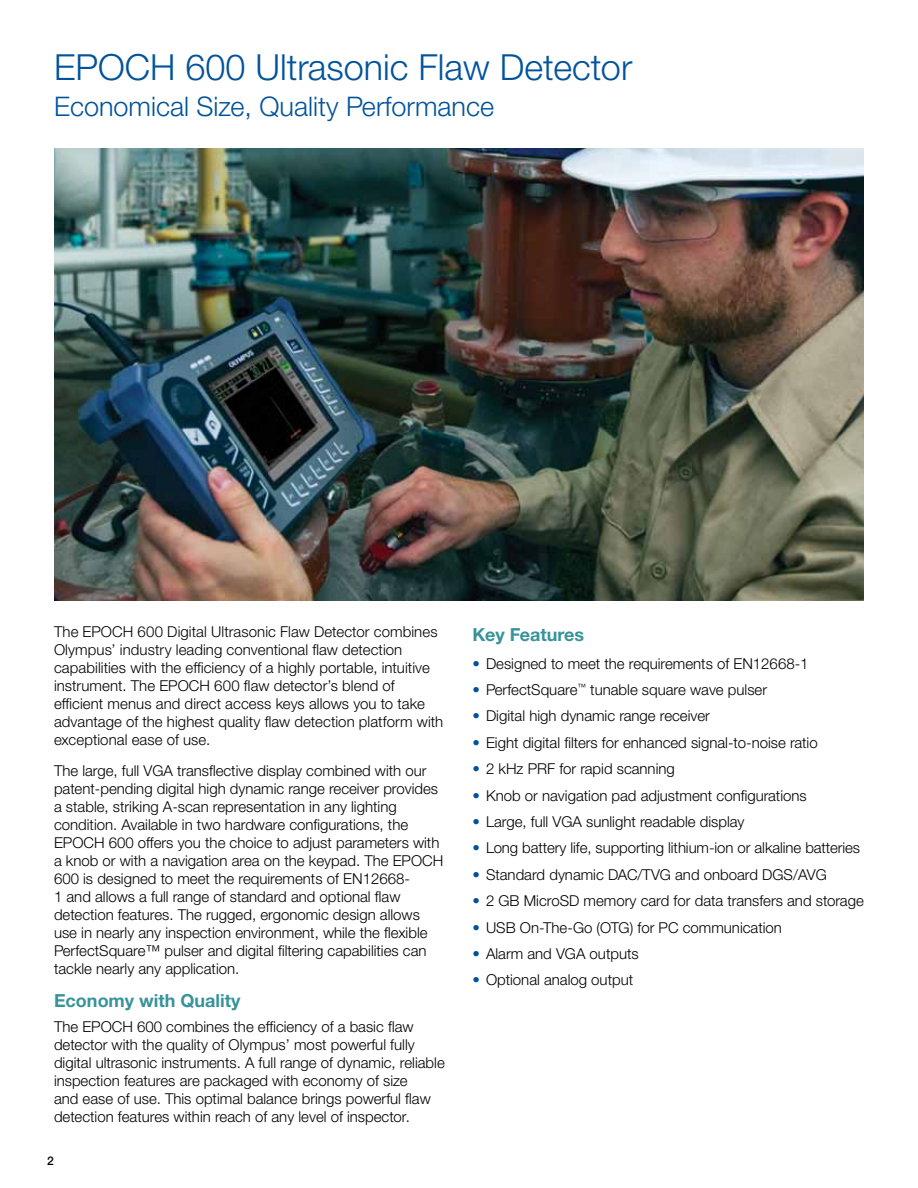
<style>
.page{position:relative;width:918px;height:1188px;background:#fff}
.page>*{position:absolute;margin:0;border:0;box-sizing:border-box;transform-origin:0 0}
.t1{font:300 36px "Helvetica Neue LTW1 G";color:#00539b}
.t2{font:300 27px "Helvetica Neue LTW1 G";color:#00539b}
.t3{font:700 18px "Helvetica Neue LTW1 G";color:#38939b}
.t4{font:300 15px/18px "Helvetica Neue LTW1 G";color:#000}
.t5{font:500 12px "Helvetica Neue LTW1 G";color:#000}
.s1{color:#00539b}
</style>
<div class="page">
<img style="left:54px;top:148px;width:810px;height:452px">
<h1 class="t1" style="left:54px;top:45px;width:580px">EPOCH 600 Ultrasonic Flaw Detector</h1>
<h2 class="t2" style="left:54px;top:90px;width:442px">Economical Size, Quality Performance</h2>
<p class="t4" style="left:54px;top:622px;width:391px">The EPOCH 600 Digital Ultrasonic Flaw Detector combines Olympus’ industry leading conventional flaw detection capabilities with the efficiency of a highly portable, intuitive instrument. The EPOCH 600 flaw detector’s blend of efficient menus and direct access keys allows you to take advantage of the highest quality flaw detection platform with exceptional ease of use.</p>
<p class="t4" style="left:54px;top:762px;width:391px">The large, full VGA transflective display combined with our patent-pending digital high dynamic range receiver provides a stable, striking A-scan representation in any lighting condition. Available in two hardware configurations, the EPOCH 600 offers you the choice to adjust parameters with a knob or with a navigation area on the keypad. The EPOCH 600 is designed to meet the requirements of EN12668-<br>1 and allows a full range of standard and optional flaw detection features. The rugged, ergonomic design allows use in nearly any inspection environment, while the flexible PerfectSquare™ pulser and digital filtering capabilities can tackle nearly any application.</p>
<p class="t3" style="left:54px;top:990px;width:188px">Economy with Quality</p>
<p class="t4" style="left:54px;top:1017px;width:392px">The EPOCH 600 combines the efficiency of a basic flaw detector with the quality of Olympus’ most powerful fully digital ultrasonic instruments. A full range of dynamic, reliable inspection features are packaged with economy of size<br>and ease of use. This optimal balance brings powerful flaw detection features within reach of any level of inspector.</p>
<p class="t5" style="left:47px;top:1154px;width:8px">2</p>
<p class="t3" style="left:472px;top:623px;width:113px">Key Features</p>
<p class="t4" style="left:472px;top:654px;width:338px"><span class="s1">•</span> Designed to meet the requirements of EN12668-1</p>
<p class="t4" style="left:472px;top:681px;width:296px"><span class="s1">•</span> PerfectSquare<sup>™</sup> tunable square wave pulser</p>
<p class="t4" style="left:473px;top:707px;width:239px"><span class="s1">•</span> Digital high dynamic range receiver</p>
<p class="t4" style="left:473px;top:733px;width:347px"><span class="s1">•</span> Eight digital filters for enhanced signal-to-noise ratio</p>
<p class="t4" style="left:473px;top:760px;width:204px"><span class="s1">•</span> 2 kHz PRF for rapid scanning</p>
<p class="t4" style="left:473px;top:786px;width:336px"><span class="s1">•</span> Knob or navigation pad adjustment configurations</p>
<p class="t4" style="left:473px;top:813px;width:274px"><span class="s1">•</span> Large, full VGA sunlight readable display</p>
<p class="t4" style="left:473px;top:839px;width:389px"><span class="s1">•</span> Long battery life, supporting lithium-ion or alkaline batteries</p>
<p class="t4" style="left:473px;top:865px;width:356px"><span class="s1">•</span> Standard dynamic DAC/TVG and onboard DGS/AVG</p>
<p class="t4" style="left:473px;top:892px;width:393px"><span class="s1">•</span> 2 GB MicroSD memory card for data transfers and storage</p>
<p class="t4" style="left:473px;top:918px;width:311px"><span class="s1">•</span> USB On-The-Go (OTG) for PC communication</p>
<p class="t4" style="left:473px;top:945px;width:168px"><span class="s1">•</span> Alarm and VGA outputs</p>
<p class="t4" style="left:473px;top:971px;width:162px"><span class="s1">•</span> Optional analog output</p>
</div>
